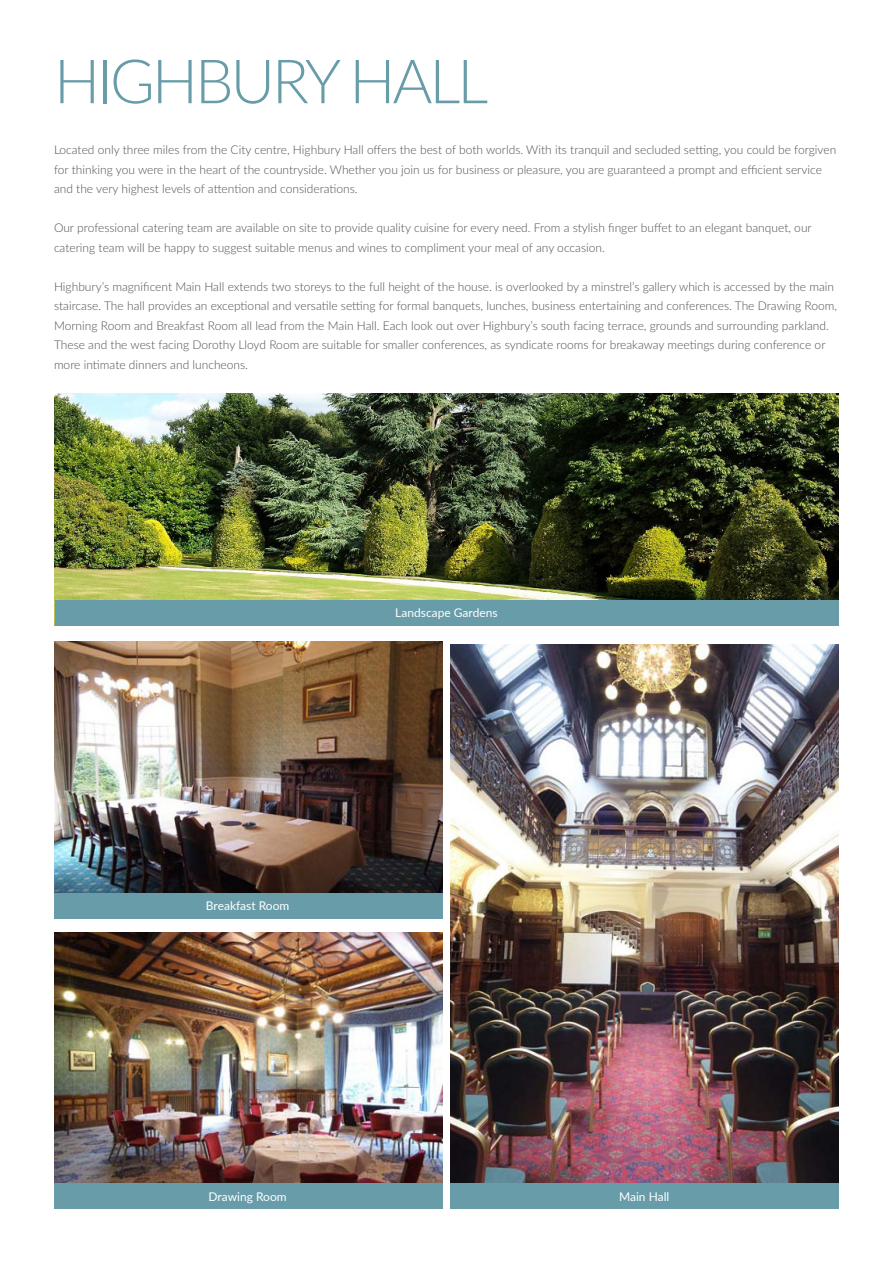
<style>
.page{position:relative;width:893px;height:1263px;background:#fff}
.page>*{position:absolute;margin:0;border:0;box-sizing:border-box;transform-origin:0 0}
.t1{font:300 61.2px "Lato";letter-spacing:-.05em;color:#689ca9}
.t2{font:300 12px/19.5px "Lato";color:#505052}
.t3{font:12px "Lato";color:#fff}
</style>
<div class="page">
<img style="left:54px;top:642px;width:388px;height:251px">
<img style="left:54px;top:932px;width:388px;height:251px">
<img style="left:451px;top:644px;width:388px;height:539px">
<img style="left:54px;top:394px;width:785px;height:231px">
<div style="left:55px;top:601px;width:784px;height:25px;background:#689ca9"></div>
<div style="left:54px;top:893px;width:388px;height:25px;background:#689ca9"></div>
<div style="left:54px;top:1183px;width:388px;height:26px;background:#689ca9"></div>
<div style="left:451px;top:1183px;width:388px;height:26px;background:#689ca9"></div>
<p class="t1" style="left:54px;top:39px;width:436px">HIGHBURY HALL</p>
<p class="t2" style="left:54px;top:140px;width:784px">Located only three miles from the City centre, Highbury Hall offers the best of both worlds. With its tranquil and secluded setting, you could be forgiven for thinking you were in the heart of the countryside. Whether you join us for business or pleasure, you are guaranteed a prompt and efficient service and the very highest levels of attention and considerations.</p>
<p class="t2" style="left:54px;top:218px;width:759px">Our professional catering team are available on site to provide quality cuisine for every need. From a stylish finger buffet to an elegant banquet, our catering team will be happy to suggest suitable menus and wines to compliment your meal of any occasion.</p>
<p class="t2" style="left:54px;top:276px;width:785px">Highbury’s magnificent Main Hall extends two storeys to the full height of the house. is overlooked by a minstrel’s gallery which is accessed by the main staircase. The hall provides an exceptional and versatile setting for formal banquets, lunches, business entertaining and conferences. The Drawing Room, Morning Room and Breakfast Room all lead from the Main Hall. Each look out over Highbury’s south facing terrace, grounds and surrounding parkland.<br>These and the west facing Dorothy Lloyd Room are suitable for smaller conferences, as syndicate rooms for breakaway meetings during conference or more intimate dinners and luncheons.</p>
<p class="t3" style="left:395px;top:604px;width:104px">Landscape Gardens</p>
<p class="t3" style="left:206px;top:897px;width:85px">Breakfast Room</p>
<p class="t3" style="left:209px;top:1188px;width:80px">Drawing Room</p>
<p class="t3" style="left:619px;top:1188px;width:52px">Main Hall</p>
</div>
